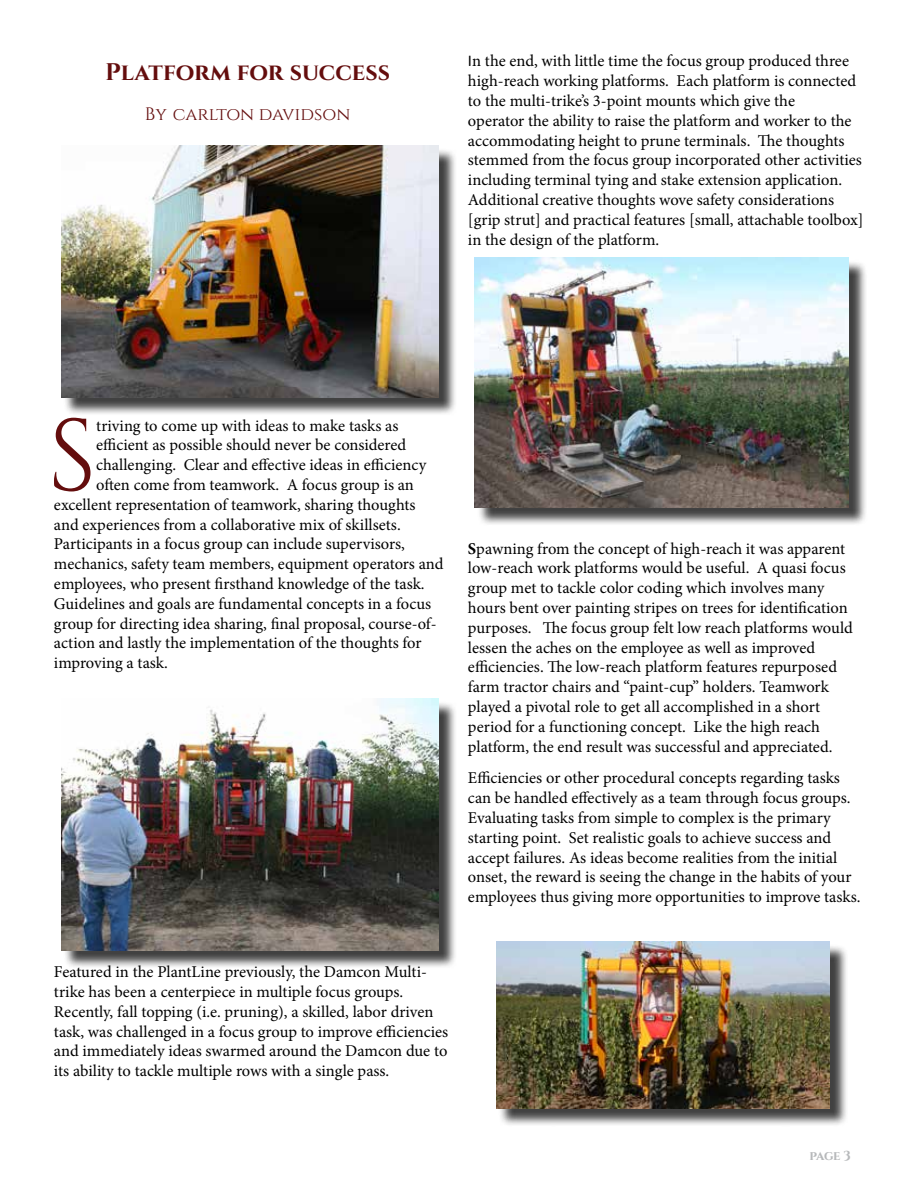
<style>
.page{position:relative;width:918px;height:1188px;background:#fff}
.page>*{position:absolute;margin:0;border:0;box-sizing:border-box;transform-origin:0 0}
.t1{font:101.4px "Cinzel";color:#640d0d}
.t2{font:700 24px "Cinzel";letter-spacing:-.005em;color:#640d0d}
.t3{font:18px "Cinzel";color:#640d0d}
.t4{font:16.5px/19.8px "Minion Pro";color:#000}
.t5{font:700 13.05px "Cinzel";color:#b6b8ba}
.s1{font-family:"Calibri"}
.s2{font-weight:700}
</style>
<div class="page">
<div style="left:63px;top:148px;width:394px;height:268px;background:#000;opacity:.75"></div>
<img style="left:61px;top:146px;width:377px;height:252px">
<div style="left:63px;top:701px;width:394px;height:268px;background:#000;opacity:.75"></div>
<img style="left:61px;top:699px;width:377px;height:251px">
<div style="left:477px;top:260px;width:391px;height:266px;background:#000;opacity:.75"></div>
<img style="left:474px;top:258px;width:375px;height:249px">
<div style="left:498px;top:944px;width:350px;height:183px;background:#000;opacity:.75"></div>
<img style="left:496px;top:942px;width:333px;height:166px">
<h2 class="t2" style="left:105px;top:57px;width:286px">Platform for success</h2>
<p class="t3" style="left:145px;top:104px;width:207px">By carlton davidson</p>
<p class="t4" style="left:468px;top:51px;width:397px"><span class="s1">I</span>n the end, with little time the focus group produced three high-reach working platforms. Each platform is connected to the multi-trike’s 3-point mounts which give the<br>operator the ability to raise the platform and worker to the accommodating height to prune terminals. The thoughts stemmed from the focus group incorporated other activities including terminal tying and stake extension application.<br>Additional creative thoughts wove safety considerations [grip strut] and practical features [small, attachable toolbox] in the design of the platform.</p>
<h1 class="t1" style="left:48px;top:397px;width:50px">S</h1>
<p class="t4" style="left:96px;top:416px;width:304px">triving to come up with ideas to make tasks as</p>
<p class="t4" style="left:96px;top:435px;width:312px">efficient as possible should never be considered</p>
<p class="t4" style="left:96px;top:455px;width:332px">challenging. Clear and effective ideas in efficiency</p>
<p class="t4" style="left:96px;top:475px;width:319px">often come from teamwork. A focus group is an</p>
<p class="t4" style="left:54px;top:495px;width:363px">excellent representation of teamwork, sharing thoughts</p>
<p class="t4" style="left:54px;top:515px;width:348px">and experiences from a collaborative mix of skillsets.</p>
<p class="t4" style="left:54px;top:534px;width:353px">Participants in a focus group can include supervisors,</p>
<p class="t4" style="left:54px;top:554px;width:391px">mechanics, safety team members, equipment operators and</p>
<p class="t4" style="left:54px;top:574px;width:372px">employees, who present firsthand knowledge of the task.</p>
<p class="t4" style="left:54px;top:594px;width:379px">Guidelines and goals are fundamental concepts in a focus</p>
<p class="t4" style="left:54px;top:614px;width:384px">group for directing idea sharing, final proposal, course-of-</p>
<p class="t4" style="left:54px;top:633px;width:369px">action and lastly the implementation of the thoughts for</p>
<p class="t4" style="left:54px;top:653px;width:115px">improving a task.</p>
<p class="t4" style="left:468px;top:538px;width:386px"><span class="s2">S</span>pawning from the concept of high-reach it was apparent low-reach work platforms would be useful. A quasi focus group met to tackle color coding which involves many hours bent over painting stripes on trees for identification purposes. The focus group felt low reach platforms would lessen the aches on the employee as well as improved efficiencies. The low-reach platform features repurposed farm tractor chairs and “paint-cup” holders. Teamwork played a pivotal role to get all accomplished in a short period for a functioning concept. Like the high reach platform, the end result was successful and appreciated.</p>
<p class="t4" style="left:468px;top:768px;width:394px">Efficiencies or other procedural concepts regarding tasks can be handled effectively as a team through focus groups.<br>Evaluating tasks from simple to complex is the primary starting point. Set realistic goals to achieve success and accept failures. As ideas become realities from the initial onset, the reward is seeing the change in the habits of your employees thus giving more opportunities to improve tasks.</p>
<p class="t4" style="left:54px;top:962px;width:396px">Featured in the PlantLine previously, the Damcon Multi&shy;trike has been a centerpiece in multiple focus groups.<br>Recently, fall topping (i.e. pruning), a skilled, labor driven task, was challenged in a focus group to improve efficiencies and immediately ideas swarmed around the Damcon due to its ability to tackle multiple rows with a single pass.</p>
<p class="t5" style="left:809px;top:1147px;width:43px">page 3</p>
</div>
